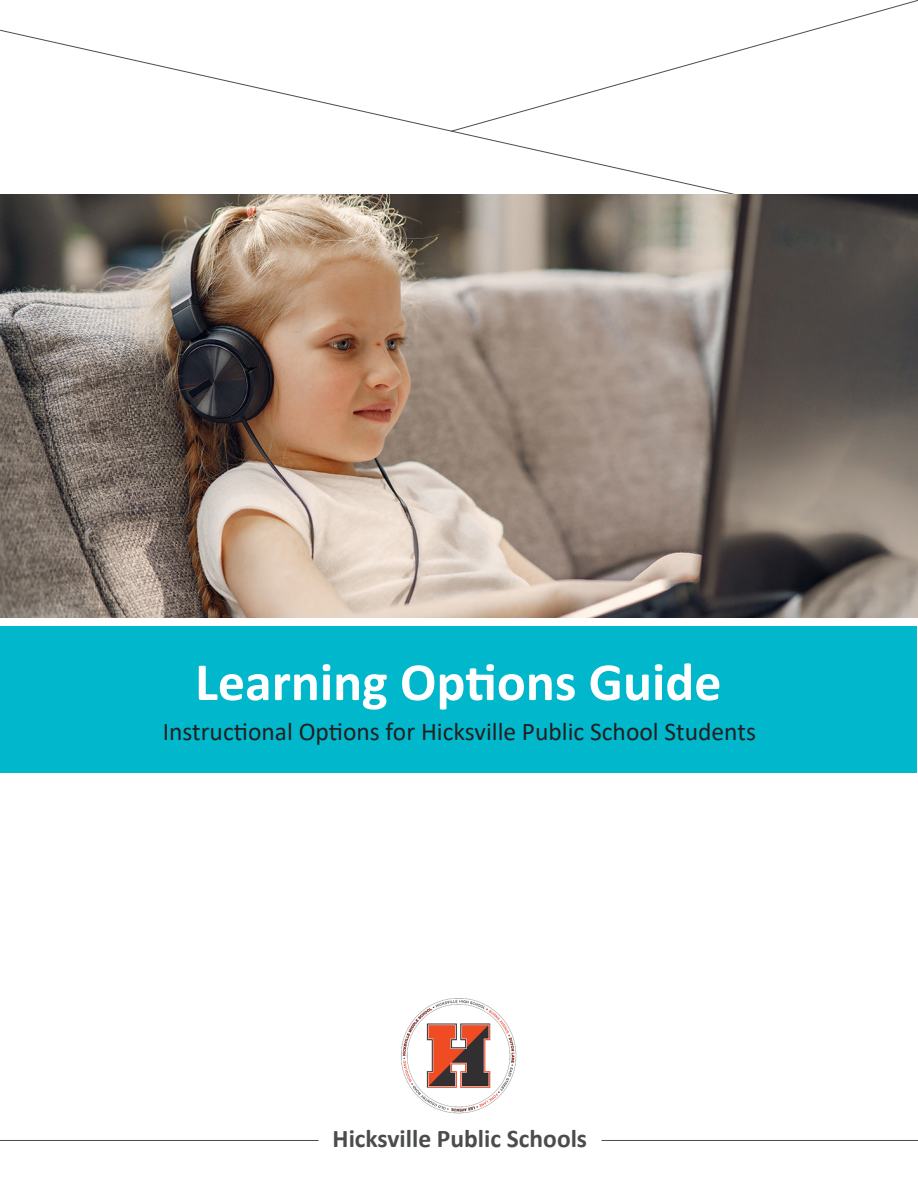
<style>
.page{position:relative;width:918px;height:1188px;background:#fff}
.page>*{position:absolute;margin:0;border:0;box-sizing:border-box;transform-origin:0 0}
.t1{font:700 54px "Calibri";color:#fff}
.t2{font:25.5px "Calibri";color:#231f20}
.t3{font:700 25.5px "Calibri";color:#4b4c4d}
</style>
<div class="page">
<hr style="left:0;top:1140px;width:319px;height:1px;background:#4b4c4d">
<hr style="left:602px;top:1140px;width:316px;height:1px;background:#4b4c4d">
<svg style="left:0;top:29px;width:818px;height:165px"></svg>
<img style="left:0;top:194px;width:918px;height:423px">
<div style="left:1px;top:626px;width:916px;height:147px;background:#00b7cc"></div>
<img style="left:400px;top:998px;width:117px;height:116px">
<p class="t1" style="left:195px;top:644px;width:528px">Learning Options Guide</p>
<p class="t2" style="left:163px;top:714px;width:595px">Instructional Options for Hicksville Public School Students</p>
<p class="t3" style="left:333px;top:1120px;width:256px">Hicksville Public Schools</p>
</div>
